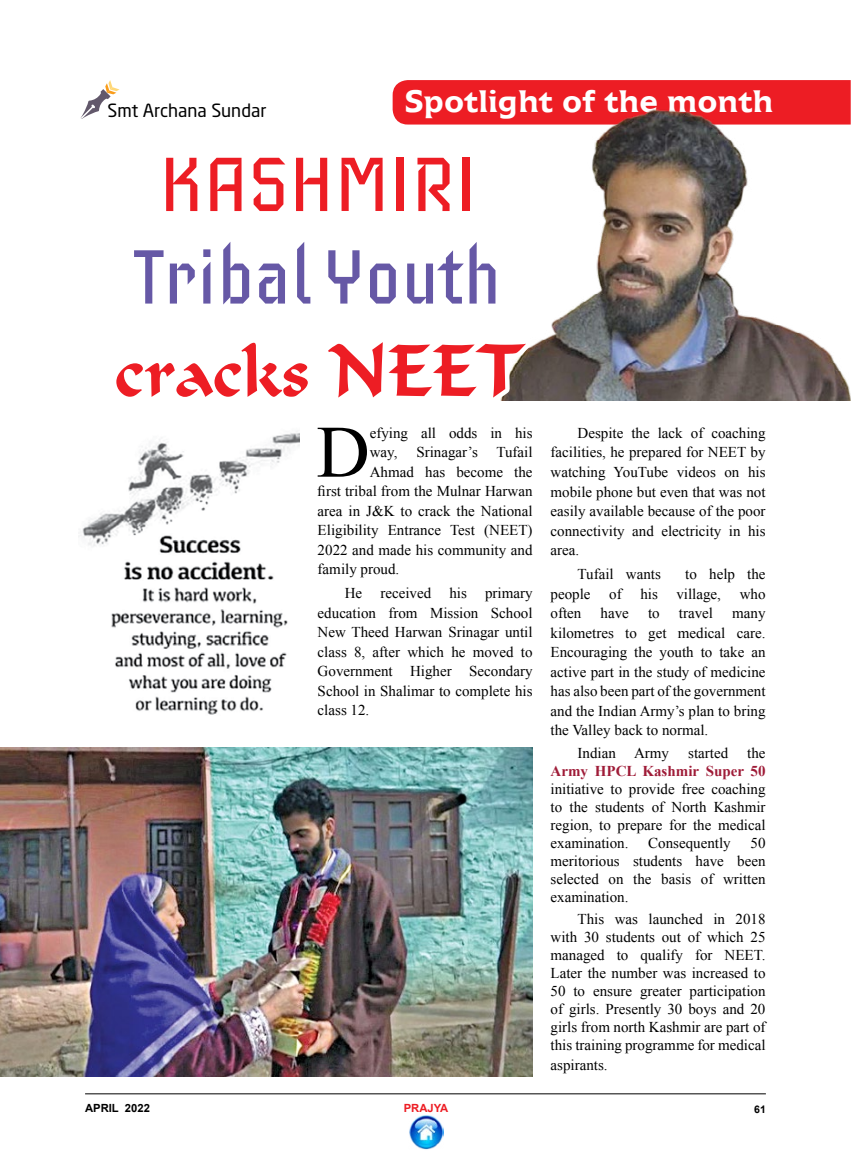
<style>
.page{position:relative;width:851px;height:1170px;background:#fff}
.page>*{position:absolute;margin:0;border:0;box-sizing:border-box;transform-origin:0 0}
.t1{font:77.1px "Iceberg";color:#6658a6;scale:.94 1}
.t2{font:77.1px "Ignacious";color:#ed1d24;scale:.94 1}
.t3{font:77.1px "Iceberg";color:#ed1d24;scale:.94 1}
.t4{font:73.95px "Times New Roman";color:#000}
.t5{font:700 33px "Icone Com 65";color:#fff}
.t6{font:18px "Neo Sans Std";color:#000}
.t7{font:15px/19.5px "Times New Roman";color:#000;text-align:justify}
.t8{font:700 15px "Times New Roman";color:#9f1c38}
.t9{font:700 11.25px "Arial";color:#000}
.t10{font:700 11.25px "Arial";color:#ed1d24}
.t11{font:700 10.5px "Arial";color:#000}
</style>
<div class="page">
<img style="left:78px;top:513px;width:210px;height:202px">
<svg style="left:81px;top:80px;width:39px;height:39px"></svg>
<img style="left:0;top:747px;width:533px;height:329px">
<div style="left:392px;top:80px;width:458px;height:29px;background:#ed1d24"></div>
<img style="left:392px;top:109px;width:458px;height:291px">
<svg style="left:105px;top:145px;width:451px;height:384px"></svg>
<hr style="left:85px;top:1093px;width:680px;height:1px;background:#000">
<img style="left:409px;top:1115px;width:34px;height:34px">
<h3 class="t5" style="left:405px;top:82px;width:370px">Spotlight of the month</h3>
<h1 class="t3" style="left:159px;top:139px;width:324px">Kashmiri</h1>
<h1 class="t1" style="left:134px;top:231px;width:392px">Tribal Youth</h1>
<h1 class="t2" style="left:114px;top:327px;width:434px">cracks NEET</h1>
<p class="t6" style="left:108px;top:99px;width:160px">Smt Archana Sundar</p>
<h2 class="t4" style="left:316px;top:402px;width:55px">D</h2>
<p class="t7" style="left:370px;top:422px;width:164px">efying all odds in his way,</p>
<p class="t7" style="left:416px;top:442px;width:118px">Srinagar’s Tufail</p>
<p class="t7" style="left:370px;top:461px;width:164px">Ahmad has become the</p>
<p class="t7" style="left:317px;top:481px;width:216px">first tribal from the Mulnar Harwan</p>
<p class="t7" style="left:317px;top:500px;width:216px">area in J&amp;K to crack the National</p>
<p class="t7" style="left:317px;top:520px;width:216px">Eligibility Entrance Test (NEET)</p>
<p class="t7" style="left:317px;top:539px;width:216px">2022 and made his community and</p>
<p class="t7" style="left:317px;top:559px;width:83px">family proud.</p>
<p class="t7" style="left:317px;top:583px;width:216px;text-indent:27px">He received his primary education from Mission School New Theed Harwan Srinagar until class 8, after which he moved to Government Higher Secondary School in Shalimar to complete his class 12.</p>
<p class="t7" style="left:550px;top:423px;width:216px;text-indent:27px">Despite the lack of coaching facilities, he prepared for NEET by watching YouTube videos on his mobile phone but even that was not easily available because of the poor connectivity and electricity in his area.</p>
<p class="t7" style="left:577px;top:564px;width:85px">Tufail wants</p>
<p class="t7" style="left:550px;top:564px;width:216px;text-indent:135px">to help the people of his village, who often</p>
<p class="t7" style="left:600px;top:603px;width:30px">have</p>
<p class="t7" style="left:648px;top:603px;width:13px">to</p>
<p class="t7" style="left:678px;top:603px;width:36px">travel</p>
<p class="t7" style="left:550px;top:603px;width:216px;text-indent:181px">many kilometres to get medical care.<br>Encouraging the youth to take an active part in the study of medicine has also been part of the government and the Indian Army’s plan to bring the Valley back to normal.</p>
<p class="t7" style="left:577px;top:742px;width:93px">Indian Army</p>
<p class="t7" style="left:688px;top:742px;width:41px">started</p>
<p class="t7" style="left:747px;top:742px;width:20px">the</p>
<p class="t8" style="left:550px;top:760px;width:216px">Army HPCL Kashmir Super 50</p>
<p class="t7" style="left:550px;top:779px;width:216px;line-height:18px">initiative to provide free coaching to the students of North Kashmir region, to prepare for the medical examination.</p>
<p class="t7" style="left:648px;top:832px;width:84px">Consequently</p>
<p class="t7" style="left:550px;top:833px;width:216px;line-height:18px;text-indent:200px">50 meritorious students have been selected on the basis of written examination.</p>
<p class="t7" style="left:550px;top:909px;width:216px;line-height:18px;text-indent:27px">This was launched in 2018 with 30 students out of which 25 managed to qualify for NEET.<br>Later the number was increased to 50 to ensure greater participation of girls. Presently 30 boys and 20 girls from north Kashmir are part of this training programme for medical</p>
<p class="t7" style="left:550px;top:1054px;width:59px">aspirants.</p>
<p class="t9" style="left:85px;top:1100px;width:66px">APRIL 2022</p>
<p class="t10" style="left:403px;top:1100px;width:46px">PRAJYA</p>
<p class="t11" style="left:754px;top:1102px;width:13px">61</p>
</div>
